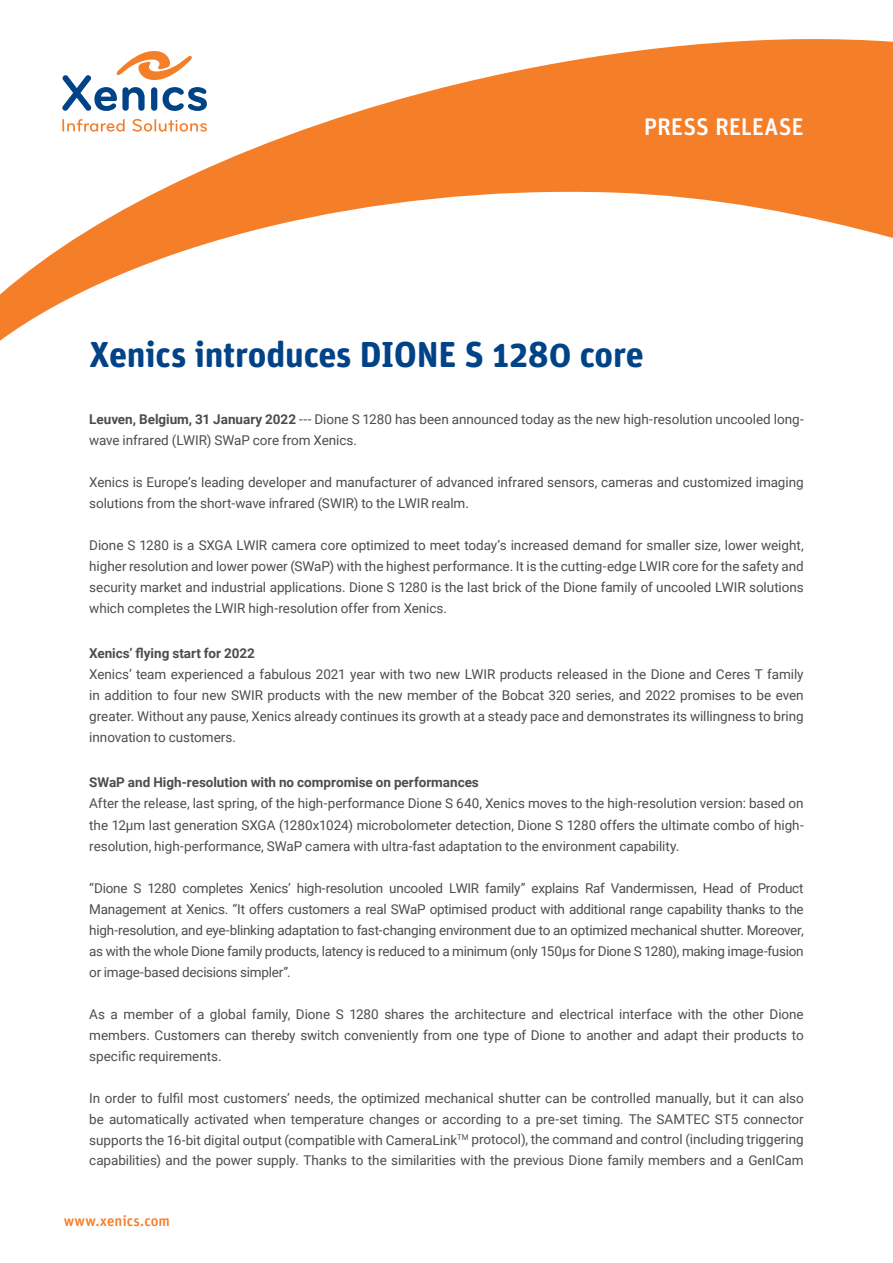
<style>
.page{position:relative;width:893px;height:1263px;background:#fff}
.page>*{position:absolute;margin:0;border:0;box-sizing:border-box;transform-origin:0 0}
.t1{font:700 36px "Unit Rounded Pro";letter-spacing:-.01em;color:#004386}
.t2{font:500 24px "FF Unit Pro";letter-spacing:-.005em;color:#fff}
.t3{font:500 15px "Unit Rounded Pro";color:#f57e29}
.t4{font:13.5px/21px "Roboto";letter-spacing:-.005em;color:#4d4d4f;text-align:justify}
.t5{font:700 13.5px "Roboto";color:#4d4d4f}
.s1{font-weight:700}
</style>
<div class="page">
<svg style="left:0;top:39px;width:893px;height:302px"></svg>
<svg style="left:62px;top:49px;width:145px;height:62px"></svg>
<svg style="left:62px;top:119px;width:63px;height:13px"></svg>
<svg style="left:133px;top:119px;width:74px;height:13px"></svg>
<h2 class="t2" style="left:644px;top:109px;width:161px">PRESS RELEASE</h2>
<h1 class="t1" style="left:89px;top:329px;width:556px">Xenics introduces DIONE S 1280 core</h1>
<p class="t4" style="left:89px;top:409px;width:716px"><span class="s1">Leuven, Belgium, 31 January 2022</span> --- Dione S 1280 has been announced today as the new high-resolution uncooled long&shy;wave infrared (LWIR) SWaP core from Xenics.</p>
<p class="t4" style="left:89px;top:472px;width:716px">Xenics is Europe’s leading developer and manufacturer of advanced infrared sensors, cameras and customized imaging solutions from the short-wave infrared (SWIR) to the LWIR realm.</p>
<p class="t4" style="left:89px;top:535px;width:716px">Dione S 1280 is a SXGA LWIR camera core optimized to meet today’s increased demand for smaller size, lower weight, higher resolution and lower power (SWaP) with the highest performance. It is the cutting-edge LWIR core for the safety and security market and industrial applications. Dione S 1280 is the last brick of the Dione family of uncooled LWIR solutions which completes the LWIR high-resolution offer from Xenics.</p>
<p class="t5" style="left:89px;top:644px;width:167px">Xenics’ flying start for 2022</p>
<p class="t4" style="left:89px;top:664px;width:716px">Xenics’ team experienced a fabulous 2021 year with two new LWIR products released in the Dione and Ceres T family in addition to four new SWIR products with the new member of the Bobcat 320 series, and 2022 promises to be even greater. Without any pause, Xenics already continues its growth at a steady pace and demonstrates its willingness to bring innovation to customers.</p>
<p class="t5" style="left:89px;top:773px;width:391px">SWaP and High-resolution with no compromise on performances</p>
<p class="t4" style="left:89px;top:793px;width:716px">After the release, last spring, of the high-performance Dione S 640, Xenics moves to the high-resolution version: based on the 12µm last generation SXGA (1280x1024) microbolometer detection, Dione S 1280 offers the ultimate combo of high&shy;resolution, high-performance, SWaP camera with ultra-fast adaptation to the environment capability.</p>
<p class="t4" style="left:89px;top:877px;width:716px">“Dione S 1280 completes Xenics’ high-resolution uncooled LWIR family” explains Raf Vandermissen, Head of Product Management at Xenics. “It offers customers a real SWaP optimised product with additional range capability thanks to the high-resolution, and eye-blinking adaptation to fast-changing environment due to an optimized mechanical shutter. Moreover, as with the whole Dione family products, latency is reduced to a minimum (only 150µs for Dione S 1280), making image-fusion or image-based decisions simpler”.</p>
<p class="t4" style="left:89px;top:1003px;width:716px">As a member of a global family, Dione S 1280 shares the architecture and electrical interface with the other Dione members. Customers can thereby switch conveniently from one type of Dione to another and adapt their products to specific requirements.</p>
<p class="t4" style="left:89px;top:1087px;width:716px">In order to fulfil most customers’ needs, the optimized mechanical shutter can be controlled manually, but it can also be automatically activated when temperature changes or according to a pre-set timing. The SAMTEC ST5 connector supports the 16-bit digital output (compatible with CameraLink<sup>TM</sup> protocol), the command and control (including triggering capabilities) and the power supply. Thanks to the similarities with the previous Dione family members and a GenICam</p>
<p class="t3" style="left:64px;top:1210px;width:108px">www.xenics.com</p>
</div>
